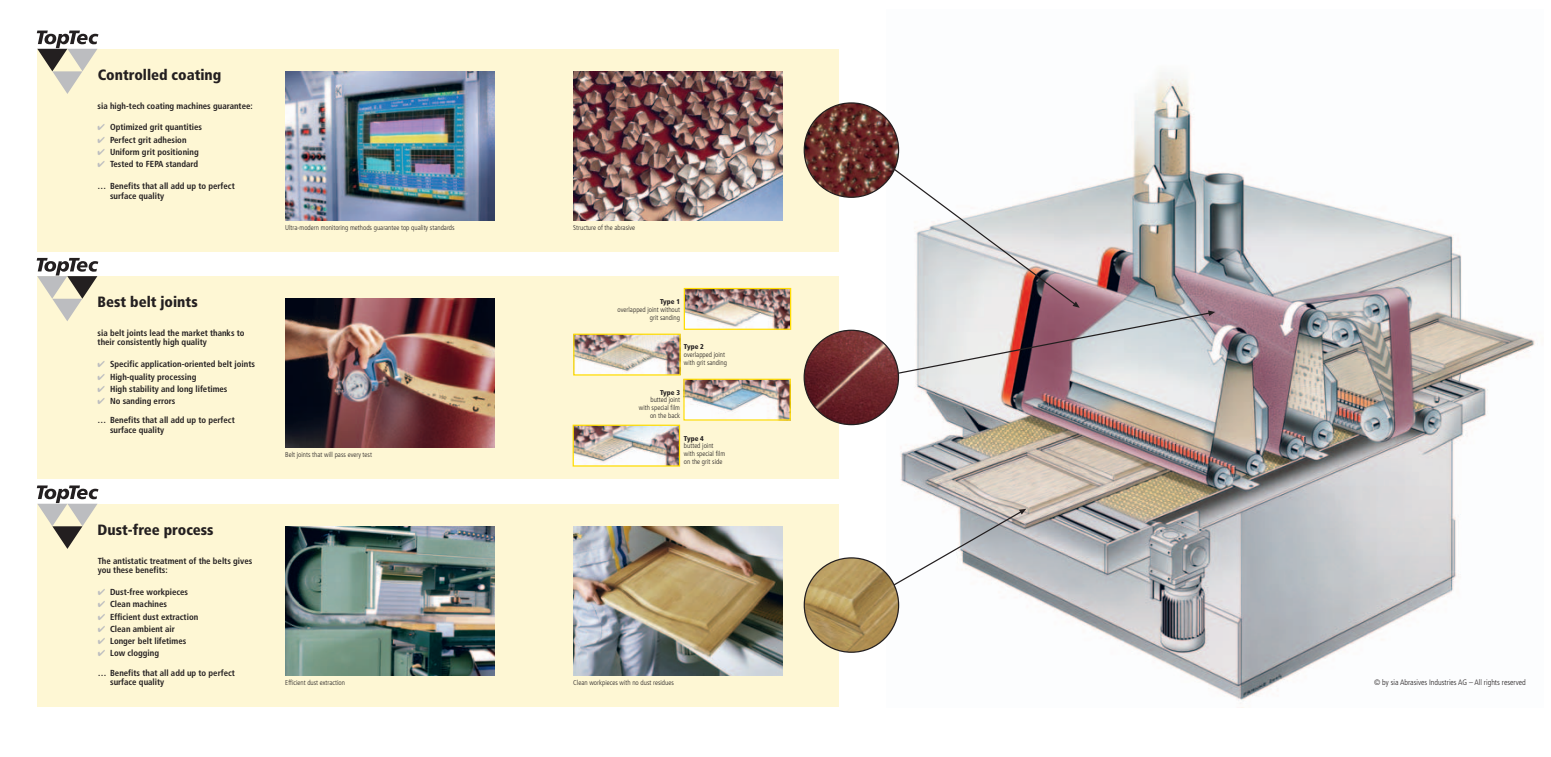
<style>
.page{position:relative;width:1551px;height:757px;background:#fff}
.page>*{position:absolute;margin:0;border:0;box-sizing:border-box;transform-origin:0 0}
.t1{font:900 condensed 14.88px "Frutiger";color:#231f20}
.t2{font:700 condensed 8.75px/9.6px "Frutiger";color:#231f20}
.t3{font:300 condensed 7.88px "Frutiger";color:#231f20}
.t4{font:300 condensed 7px/7.9px "Frutiger";color:#231f20;text-align:right}
.t5{font:900 condensed 7px "Frutiger";color:#231f20}
.s1{color:#bcbdc0}
</style>
<div class="page">
<img style="left:886px;top:73px;width:652px;height:631px">
<div style="left:37px;top:49px;width:801px;height:202px;background:#fef7d4"></div>
<div style="left:37px;top:276px;width:801px;height:202px;background:#fef7d4"></div>
<div style="left:37px;top:503px;width:801px;height:203px;background:#fef7d4"></div>
<img style="left:285px;top:298px;width:209px;height:149px">
<img style="left:285px;top:526px;width:210px;height:149px">
<img style="left:285px;top:71px;width:209px;height:149px">
<img style="left:573px;top:71px;width:209px;height:149px">
<img style="left:573px;top:526px;width:209px;height:149px">
<img style="left:685px;top:290px;width:104px;height:38px">
<div style="left:683px;top:288px;width:108px;height:42px;border:1px solid #ffdc01"></div>
<img style="left:574px;top:426px;width:104px;height:38px">
<div style="left:572px;top:424px;width:108px;height:42px;border:1px solid #ffdc01"></div>
<svg style="left:863px;top:508px;width:163px;height:97px"></svg>
<svg style="left:863px;top:145px;width:352px;height:236px"></svg>
<img style="left:804px;top:103px;width:94px;height:94px;border-radius:50%">
<img style="left:804px;top:330px;width:94px;height:94px;border-radius:50%">
<img style="left:804px;top:558px;width:94px;height:94px;border-radius:50%">
<img style="left:575px;top:335px;width:103px;height:38px">
<div style="left:573px;top:333px;width:107px;height:42px;border:1px solid #ffdc01"></div>
<svg style="left:37px;top:258px;width:61px;height:63px"></svg>
<svg style="left:37px;top:485px;width:61px;height:64px"></svg>
<svg style="left:37px;top:31px;width:61px;height:63px"></svg>
<img style="left:685px;top:380px;width:103px;height:38px">
<div style="left:683px;top:378px;width:107px;height:42px;border:1px solid #ffdc01"></div>
<h1 class="t1" style="left:98px;top:69px;width:125px">Controlled coating</h1>
<p class="t2" style="left:98px;top:101px;width:157px">sia high-tech coating machines guarantee:</p>
<p class="t2" style="left:98px;top:123px;width:106px"><span class="s1">✔</span> Optimized grit quantities</p>
<p class="t2" style="left:98px;top:135px;width:90px"><span class="s1">✔</span> Perfect grit adhesion</p>
<p class="t2" style="left:98px;top:148px;width:103px"><span class="s1">✔</span> Uniform grit positioning</p>
<p class="t2" style="left:98px;top:160px;width:102px"><span class="s1">✔</span> Tested to FEPA standard</p>
<p class="t2" style="left:110px;top:182px;width:126px;text-indent:-12px">… Benefits that all add up to perfect surface quality</p>
<h1 class="t1" style="left:98px;top:296px;width:102px">Best belt joints</h1>
<p class="t2" style="left:98px;top:328px;width:148px">sia belt joints lead the market thanks to their consistently high quality</p>
<p class="t2" style="left:98px;top:360px;width:159px"><span class="s1">✔</span> Specific application-oriented belt joints</p>
<p class="t2" style="left:98px;top:372px;width:100px"><span class="s1">✔</span> High-quality processing</p>
<p class="t2" style="left:98px;top:384px;width:131px"><span class="s1">✔</span> High stability and long lifetimes</p>
<p class="t2" style="left:98px;top:397px;width:79px"><span class="s1">✔</span> No sanding errors</p>
<p class="t2" style="left:110px;top:416px;width:126px;text-indent:-12px">… Benefits that all add up to perfect surface quality</p>
<h1 class="t1" style="left:98px;top:523px;width:117px">Dust-free process</h1>
<p class="t4" style="left:285px;top:224px;width:171px">Ultra-modern monitoring methods guarantee top quality standards</p>
<p class="t4" style="left:285px;top:451px;width:88px">Belt joints that will pass every test</p>
<p class="t2" style="left:98px;top:556px;width:156px">The antistatic treatment of the belts gives you these benefits:</p>
<p class="t2" style="left:98px;top:588px;width:92px"><span class="s1">✔</span> Dust-free workpieces</p>
<p class="t2" style="left:98px;top:600px;width:71px"><span class="s1">✔</span> Clean machines</p>
<p class="t2" style="left:98px;top:612px;width:102px"><span class="s1">✔</span> Efficient dust extraction</p>
<p class="t2" style="left:98px;top:624px;width:79px"><span class="s1">✔</span> Clean ambient air</p>
<p class="t2" style="left:98px;top:637px;width:90px"><span class="s1">✔</span> Longer belt lifetimes</p>
<p class="t2" style="left:98px;top:644px;width:139px;line-height:19.2px"><span class="s1">✔</span> Low clogging<br>… Benefits that all add up to perfect</p>
<p class="t2" style="left:110px;top:678px;width:56px">surface quality</p>
<p class="t4" style="left:285px;top:679px;width:61px">Efficient dust extraction</p>
<p class="t4" style="left:573px;top:224px;width:63px">Structure of the abrasive</p>
<p class="t5" style="left:660px;top:299px;width:21px">Type 1</p>
<p class="t4" style="left:617px;top:306px;width:64px">overlapped joint without grit sanding</p>
<p class="t5" style="left:684px;top:344px;width:21px">Type 2</p>
<p class="t4" style="left:684px;top:351px;width:45px;text-align:left">overlapped joint with grit sanding</p>
<p class="t5" style="left:660px;top:389px;width:21px">Type 3</p>
<p class="t4" style="left:638px;top:396px;width:43px">butted joint with special film on the back</p>
<p class="t5" style="left:684px;top:435px;width:21px">Type 4</p>
<p class="t4" style="left:684px;top:442px;width:43px;text-align:left">butted joint with special film on the grit side</p>
<p class="t4" style="left:573px;top:679px;width:102px">Clean workpieces with no dust residues</p>
<p class="t3" style="left:1373px;top:678px;width:153px">© by sia Abrasives Industries AG – All rights reserved</p>
</div>
